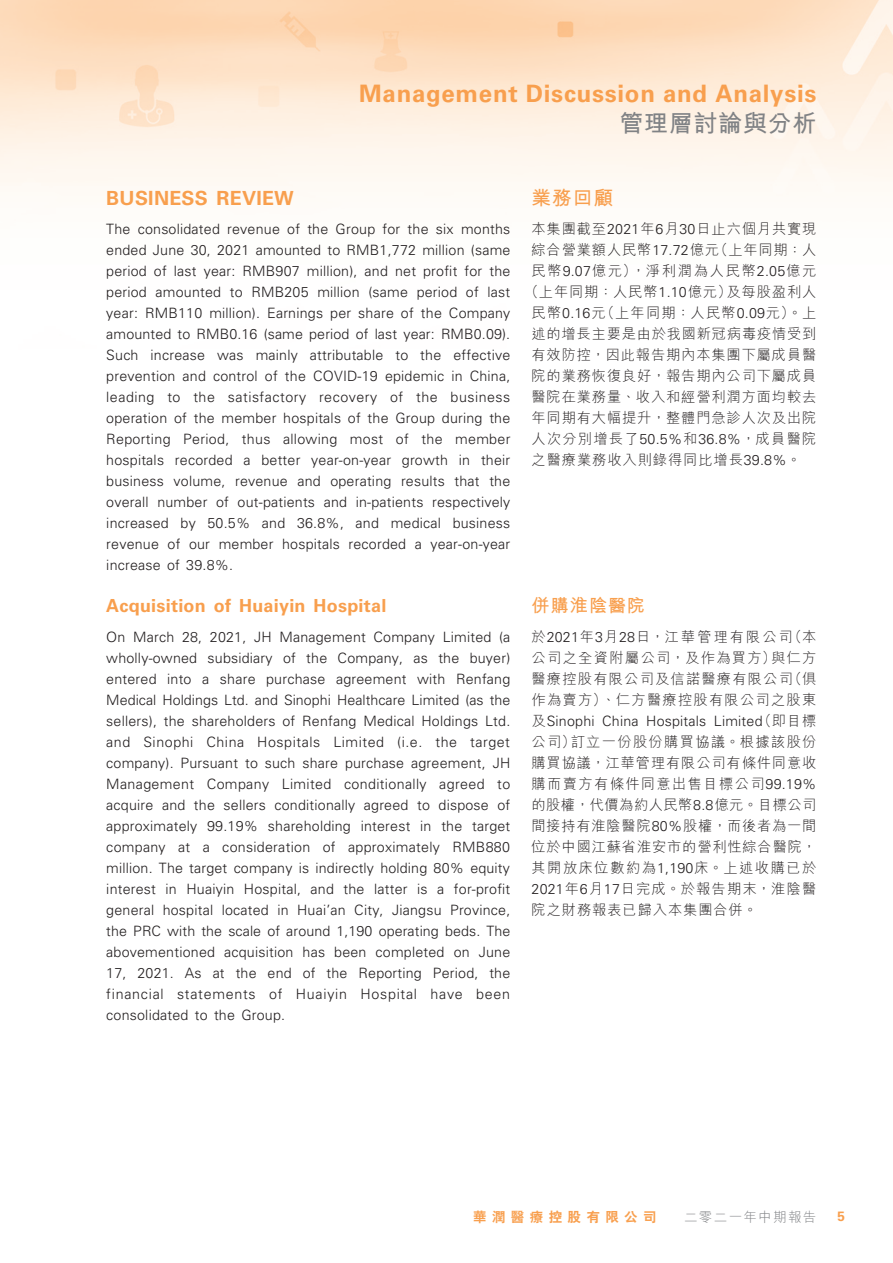
<style>
.page{position:relative;width:893px;height:1263px;background:#fff}
.page>*{position:absolute;margin:0;border:0;box-sizing:border-box;transform-origin:0 0}
.t1{font:700 24px "Univers LT Std";letter-spacing:.03em;color:#f89f4e}
.t2{font:700 24px "M Hei HK";letter-spacing:.03em;color:#808285}
._03_H1{font:700 19.5px "Univers LT Std";letter-spacing:.015em;color:#f89f4e}
._03_H1-2{font:700 19.5px "M Hei HK";color:#f89f4e}
._04___H2{font:700 18px "Univers LT Std";letter-spacing:.015em;color:#f89f4e}
._04___H2-2{font:700 18px "M Hei HK";letter-spacing:.065em;color:#f89f4e}
._01_Body_Text{font:300 14.25px/21px "Univers LT Std";letter-spacing:.015em;color:#231f20;text-align:justify}
._01_Body_Text-2{font:300 14.25px/21px "M Hei HK";letter-spacing:.06em;color:#231f20;text-align:center}
.t3{font:800 13.5px "C Hei 2 HK";letter-spacing:.4em;color:#f89f4e}
.t4{font:300 13.5px "M Hei HK";letter-spacing:.1em;color:#808285}
.t5{font:700 13.5px "Univers LT Std";color:#f89f4e}
.s1{font-family:"Univers LT Std"}
</style>
<div class="page">
<img style="left:0;top:0;width:893px;height:192px">
<h1 class="t1" style="left:359px;top:80px;width:459px">Management Discussion and Analysis</h1>
<h1 class="t2" style="left:619px;top:106px;width:199px">管理層討論與分析</h1>
<p class="_03_H1" style="left:106px;top:186px;width:189px">BUSINESS REVIEW</p>
<p class="_01_Body_Text" style="left:106px;top:218px;width:406px">The consolidated revenue of the Group for the six months ended June 30, 2021 amounted to RMB1,772 million (same period of last year: RMB907 million), and net profit for the period amounted to RMB205 million (same period of last year: RMB110 million). Earnings per share of the Company amounted to RMB0.16 (same period of last year: RMB0.09).<br>Such increase was mainly attributable to the effective prevention and control of the COVID-19 epidemic in China, leading to the satisfactory recovery of the business operation of the member hospitals of the Group during the Reporting Period, thus allowing most of the member hospitals recorded a better year-on-year growth in their business volume, revenue and operating results that the overall number of out-patients and in-patients respectively increased by 50.5% and 36.8%, and medical business revenue of our member hospitals recorded a year-on-year increase of 39.8%.</p>
<p class="_04___H2" style="left:106px;top:595px;width:282px">Acquisition of Huaiyin Hospital</p>
<p class="_01_Body_Text" style="left:106px;top:626px;width:406px">On March 28, 2021, JH Management Company Limited (a wholly-owned subsidiary of the Company, as the buyer) entered into a share purchase agreement with Renfang Medical Holdings Ltd. and Sinophi Healthcare Limited (as the sellers), the shareholders of Renfang Medical Holdings Ltd. and Sinophi China Hospitals Limited (i.e. the target company). Pursuant to such share purchase agreement, JH Management Company Limited conditionally agreed to acquire and the sellers conditionally agreed to dispose of approximately 99.19% shareholding interest in the target company at a consideration of approximately RMB880 million. The target company is indirectly holding 80% equity interest in Huaiyin Hospital, and the latter is a for-profit general hospital located in Huai’an City, Jiangsu Province, the PRC with the scale of around 1,190 operating beds. The abovementioned acquisition has been completed on June 17, 2021. As at the end of the Reporting Period, the financial statements of Huaiyin Hospital have been consolidated to the Group.</p>
<p class="_03_H1-2" style="left:531px;top:183px;width:83px">業務回顧</p>
<p class="_01_Body_Text-2" style="left:524px;top:218px;width:294px">本集團截至<span class="s1">2021</span>年<span class="s1">6</span>月<span class="s1">30</span>日止六個月共實現綜合營業額人民幣<span class="s1">17.72</span>億元（上年同期：人民幣<span class="s1">9.07</span>億元），淨利潤為人民幣<span class="s1">2.05</span>億元（上年同期：人民幣<span class="s1">1.10</span>億元）及每股盈利人民幣<span class="s1">0.16</span>元（上年同期：人民幣<span class="s1">0.09</span>元）。上述的增長主要是由於我國新冠病毒疫情受到有效防控，因此報告期內本集團下屬成員醫院的業務恢復良好，報告期內公司下屬成員醫院在業務量、收入和經營利潤方面均較去年同期有大幅提升，整體門急診人次及出院人次分別增長了<span class="s1">50.5%</span>和<span class="s1">36.8%</span>，成員醫院之醫療業務收入則錄得同比增長<span class="s1">39.8%</span>。</p>
<p class="_04___H2-2" style="left:531px;top:592px;width:115px">併購淮陰醫院</p>
<p class="_01_Body_Text-2" style="left:531px;top:625px;width:286px;text-align:justify">於<span class="s1">2021</span>年<span class="s1">3</span>月<span class="s1">28</span>日，江華管理有限公司（本公司之全資附屬公司，及作為買方）與仁方醫療控股有限公司及信諾醫療有限公司（俱作為賣方）、仁方醫療控股有限公司之股東及<span class="s1">Sinophi China Hospitals Limited</span>（即目標公司）訂立一份股份購買協議。根據該股份購買協議，江華管理有限公司有條件同意收購而賣方有條件同意出售目標公司<span class="s1">99.19%</span>的股權，代價為約人民幣<span class="s1">8.8</span>億元。目標公司間接持有淮陰醫院<span class="s1">80%</span>股權，而後者為一間位於中國江蘇省淮安市的營利性綜合醫院，其開放床位數約為<span class="s1">1,190</span>床。上述收購已於<span class="s1">2021</span>年<span class="s1">6</span>月<span class="s1">17</span>日完成。於報告期末，淮陰醫院之財務報表已歸入本集團合併。</p>
<p class="t3" style="left:473px;top:1208px;width:185px">華潤醫療控股有限公司</p>
<p class="t4" style="left:684px;top:1207px;width:134px">二零二一年中期報告</p>
<p class="t5" style="left:837px;top:1208px;width:9px">5</p>
</div>
